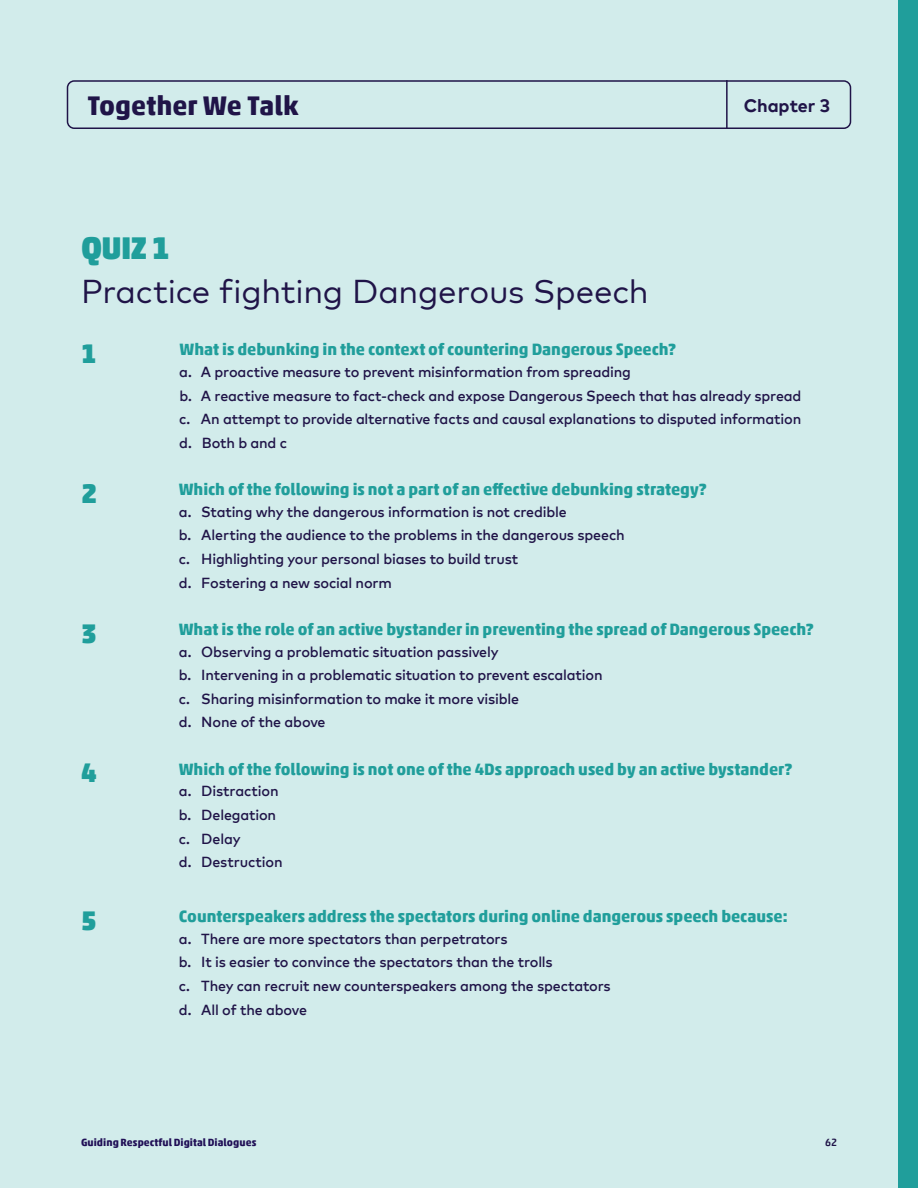
<style>
.page{position:relative;width:918px;height:1188px;background:#d2eceb}
.page>*{position:absolute;margin:0;border:0;box-sizing:border-box;transform-origin:0 0}
.t1{font:33px "Mark Pro";letter-spacing:-.01em;color:#201448}
.t2{font:900 31.5px "Akko Pro";color:#209e9b}
.t3{font:700 27px "Akko Pro";color:#201448}
.t4{font:900 27px "Akko Pro";color:#209e9b}
.t5{font:700 18px "Mark Pro";color:#201448}
.t6{font:700 16.5px "Akko Pro";color:#209e9b}
.t7{font:500 14.25px/23.7px "Mark Pro";letter-spacing:-.015em;color:#201448}
.t8{font:700 10.5px "Akko Pro";letter-spacing:.005em;color:#200f56}
.t9{font:500 10.5px "Akko Pro";color:#201448}
</style>
<div class="page">
<div style="left:67px;top:80px;width:784px;height:49px;border:2px solid #201448;border-radius:7px"></div>
<hr style="left:726px;top:80px;width:2px;height:49px;background:#201448">
<div style="left:899px;top:0;width:19px;height:1188px;background:#209e9b"></div>
<h3 class="t3" style="left:88px;top:89px;width:212px">Together We Talk</h3>
<p class="t5" style="left:744px;top:92px;width:88px">Chapter 3</p>
<h2 class="t2" style="left:81px;top:228px;width:91px">QUIZ 1</h2>
<h1 class="t1" style="left:81px;top:267px;width:569px">Practice fighting Dangerous Speech</h1>
<h3 class="t4" style="left:81px;top:337px;width:17px">1</h3>
<p class="t6" style="left:180px;top:340px;width:498px">What is debunking in the context of countering Dangerous Speech?</p>
<p class="t7" style="left:179px;top:359px;width:624px">a. A proactive measure to prevent misinformation from spreading<br>b. A reactive measure to fact-check and expose Dangerous Speech that has already spread c. An attempt to provide alternative facts and causal explanations to disputed information d. Both b and c</p>
<h3 class="t4" style="left:81px;top:477px;width:17px">2</h3>
<h3 class="t4" style="left:81px;top:617px;width:17px">3</h3>
<h3 class="t4" style="left:81px;top:756px;width:17px">4</h3>
<h3 class="t4" style="left:81px;top:904px;width:17px">5</h3>
<p class="t6" style="left:179px;top:479px;width:529px">Which of the following is not a part of an effective debunking strategy?</p>
<p class="t7" style="left:179px;top:499px;width:447px">a. Stating why the dangerous information is not credible<br>b. Alerting the audience to the problems in the dangerous speech c. Highlighting your personal biases to build trust<br>d. Fostering a new social norm</p>
<p class="t6" style="left:179px;top:619px;width:636px">What is the role of an active bystander in preventing the spread of Dangerous Speech?</p>
<p class="t7" style="left:179px;top:638px;width:425px">a. Observing a problematic situation passively<br>b. Intervening in a problematic situation to prevent escalation c. Sharing misinformation to make it more visible<br>d. None of the above</p>
<p class="t6" style="left:179px;top:759px;width:615px">Which of the following is not one of the 4Ds approach used by an active bystander?</p>
<p class="t7" style="left:179px;top:778px;width:105px">a. Distraction b. Delegation c. Delay<br>d. Destruction</p>
<p class="t6" style="left:179px;top:906px;width:611px">Counterspeakers address the spectators during online dangerous speech because:</p>
<p class="t7" style="left:179px;top:926px;width:433px">a. There are more spectators than perpetrators<br>b. It is easier to convince the spectators than the trolls<br>c. They can recruit new counterspeakers among the spectators d. All of the above</p>
<p class="t8" style="left:81px;top:1136px;width:177px">Guiding Respectful Digital Dialogues</p>
<p class="t9" style="left:825px;top:1136px;width:13px">62</p>
</div>
